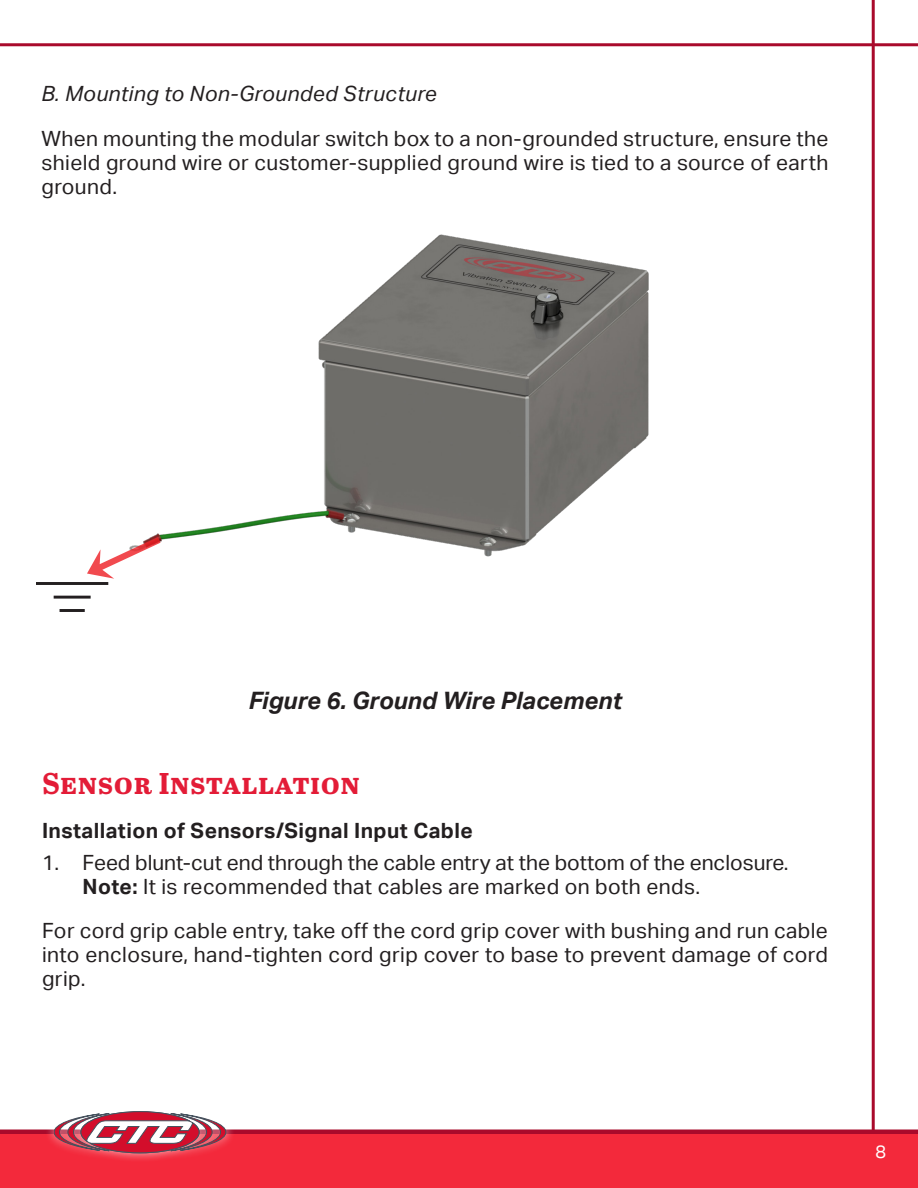
<style>
.page{position:relative;width:918px;height:1188px;background:#fff}
.page>*{position:absolute;margin:0;border:0;box-sizing:border-box;transform-origin:0 0}
.Heading{font:700 30px "Abril Text";letter-spacing:.02em;color:#e31c37}
.t1{font:italic 700 24px "Aktiv Grotesk";color:#231f20}
.Body{font:21px/24px "Aktiv Grotesk";letter-spacing:.02em;color:#231f20;text-align:justify}
.Body-2{font:21px "Aktiv Grotesk";color:#231f20}
.Body-3{font:700 21px "Aktiv Grotesk";letter-spacing:.02em;color:#231f20}
.Body-4{font:italic 21px "Aktiv Grotesk";letter-spacing:.02em;color:#231f20}
.t2{font:18px "Aktiv Grotesk";color:#fff}
.s1{font-weight:700}
</style>
<div class="page">
<hr style="left:872px;top:0;width:3px;height:1188px;background:#a90a2b">
<div style="left:0;top:1134px;width:918px;height:54px;background:#f3293b"></div>
<hr style="left:0;top:1130px;width:918px;height:4px;background:#a90a2b">
<div style="left:45px;top:1102px;width:190px;height:61px;background:#fff;opacity:.75"></div>
<svg style="left:54px;top:1112px;width:172px;height:41px"></svg>
<hr style="left:0;top:43px;width:918px;height:3px;background:#a90a2b">
<img style="left:151px;top:234px;width:498px;height:323px">
<svg style="left:87px;top:537px;width:74px;height:42px"></svg>
<hr style="left:36px;top:582px;width:72px;height:3px;background:#231f20">
<hr style="left:54px;top:596px;width:37px;height:3px;background:#231f20">
<hr style="left:60px;top:609px;width:25px;height:3px;background:#231f20">
<p class="Body-4" style="left:42px;top:82px;width:397px">B. Mounting to Non-Grounded Structure</p>
<p class="Body" style="left:42px;top:126px;width:788px">When mounting the modular switch box to a non-grounded structure, ensure the shield ground wire or customer-supplied ground wire is tied to a source of earth ground.</p>
<p class="t1" style="left:248px;top:686px;width:375px">Figure 6. Ground Wire Placement</p>
<p class="Heading" style="left:42px;top:761px;width:319px">Sensor Installation</p>
<p class="Body-3" style="left:42px;top:819px;width:432px">Installation of Sensors/Signal Input Cable</p>
<p class="Body-2" style="left:42px;top:850px;width:746px">1. Feed blunt-cut end through the cable entry at the bottom of the enclosure.</p>
<p class="Body" style="left:83px;top:875px;width:617px"><span class="s1">Note:</span> It is recommended that cables are marked on both ends.</p>
<p class="Body" style="left:42px;top:919px;width:787px">For cord grip cable entry, take off the cord grip cover with bushing and run cable into enclosure, hand-tighten cord grip cover to base to prevent damage of cord grip.</p>
<p class="t2" style="left:875px;top:1142px;width:12px">8</p>
</div>
